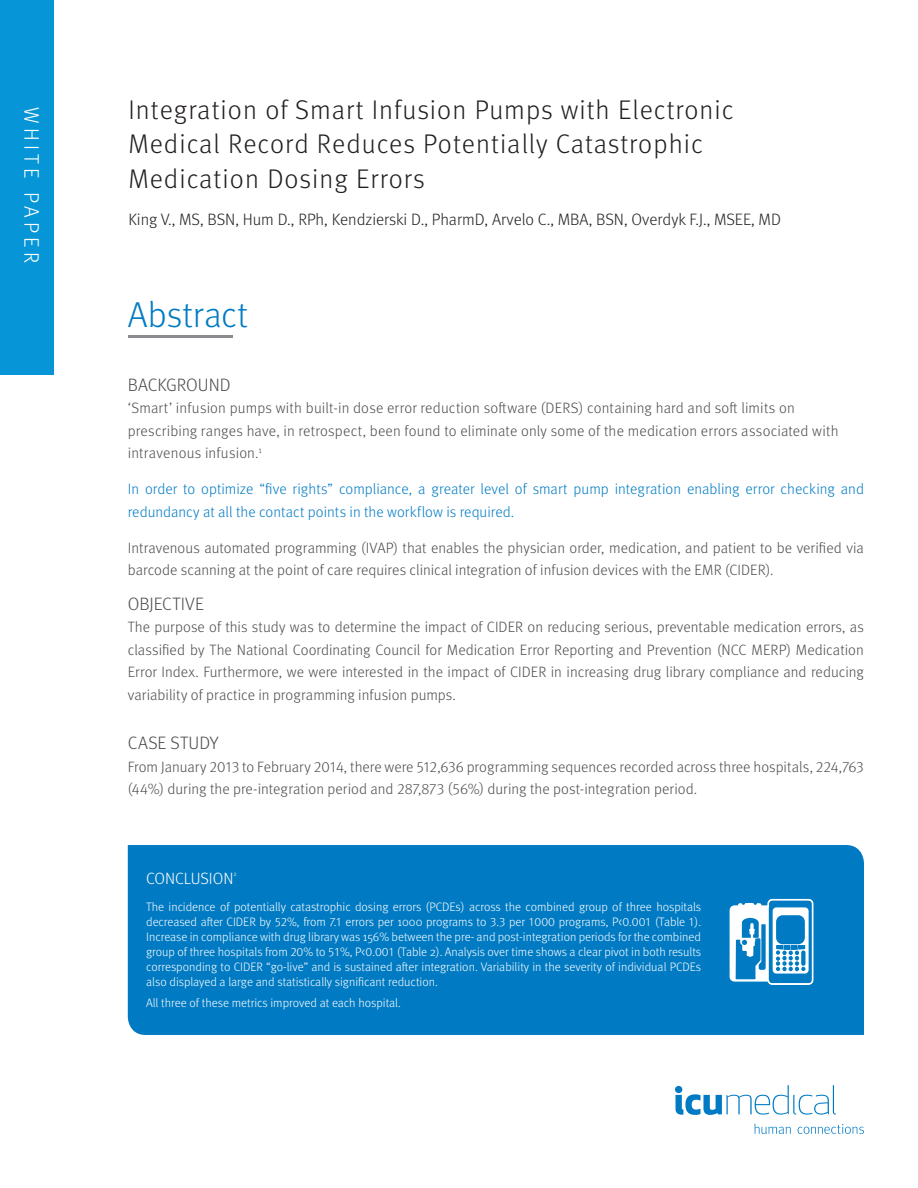
<style>
.page{position:relative;width:918px;height:1188px;background:#fff}
.page>*{position:absolute;margin:0;border:0;box-sizing:border-box;transform-origin:0 0}
.t1{font:300 36px "Meta OT";letter-spacing:.005em;color:#007bc3}
.headline_02_no_repor{font:300 27px/34.5px "Meta OT";letter-spacing:.04em;color:#231f20}
.blue_tab_title_01{font:300 21px "Meta OT";letter-spacing:.21em;color:#fff}
.t2{font:300 18px "Meta OT";color:#4b4c4d}
.t3{font:300 18px "Meta OT";letter-spacing:.02em;color:#4b4c4d}
.headline_02_no_repor-2{font:300 16.5px "Meta OT";color:#231f20}
.t4{font:300 16.35px "Meta OT";color:#fff}
.t5{font:300 15px/22.5px "Meta OT";letter-spacing:.005em;color:#4b4c4d}
.t6{font:300 15px/22.5px "Meta OT";color:#007bc3}
.t7{font:300 12.3px/15px "Meta OT";color:#fff;text-align:justify}
.t8{font:300 6.3px "Meta OT";color:#fff}
</style>
<div class="page">
<hr style="left:128px;top:335px;width:104px;height:2px;background:#8a8c8f">
<div style="left:128px;top:845px;width:736px;height:190px;background:#007bc3"></div>
<svg style="left:730px;top:899px;width:83px;height:86px"></svg>
<svg style="left:676px;top:1085px;width:160px;height:30px"></svg>
<div style="left:675px;top:1086px;width:7px;height:7px;background:#007bc3;border-radius:50%"></div>
<svg style="left:754px;top:1124px;width:37px;height:10px"></svg>
<svg style="left:798px;top:1124px;width:66px;height:10px"></svg>
<div style="left:0;top:0;width:54px;height:375px;background:#0696d7"></div>
<p class="blue_tab_title_01" style="left:44px;top:107px;width:158px;rotate:90deg">WHITE PAPER</p>
<p class="headline_02_no_repor" style="left:128px;top:93px;width:607px">Integration of Smart Infusion Pumps with Electronic<br>Medical Record Reduces Potentially Catastrophic<br>Medication Dosing Errors</p>
<p class="headline_02_no_repor-2" style="left:128px;top:210px;width:654px">King V., MS, BSN, Hum D., RPh, Kendzierski D., PharmD, Arvelo C., MBA, BSN, Overdyk F.J., MSEE, MD</p>
<p class="t1" style="left:128px;top:293px;width:122px">Abstract</p>
<p class="t2" style="left:128px;top:374px;width:104px">BACKGROUND</p>
<p class="t5" style="left:128px;top:397px;width:712px">‘Smart’ infusion pumps with built-in dose error reduction software (DERS) containing hard and soft limits on prescribing ranges have, in retrospect, been found to eliminate only some of the medication errors associated with intravenous infusion.<sup>1</sup></p>
<p class="t6" style="left:128px;top:478px;width:738px">In order to optimize “five rights” compliance, a greater level of smart pump integration enabling error checking and redundancy at all the contact points in the workflow is required.</p>
<p class="t5" style="left:128px;top:537px;width:738px">Intravenous automated programming (IVAP) that enables the physician order, medication, and patient to be verified via barcode scanning at the point of care requires clinical integration of infusion devices with the EMR (CIDER).</p>
<p class="t2" style="left:128px;top:593px;width:78px">OBJECTIVE</p>
<p class="t5" style="left:128px;top:616px;width:738px;text-align:justify">The purpose of this study was to determine the impact of CIDER on reducing serious, preventable medication errors, as classified by The National Coordinating Council for Medication Error Reporting and Prevention (NCC MERP) Medication Error Index. Furthermore, we were interested in the impact of CIDER in increasing drug library compliance and reducing variability of practice in programming infusion pumps.</p>
<p class="t3" style="left:128px;top:733px;width:92px">CASE STUDY</p>
<p class="t5" style="left:128px;top:756px;width:738px">From January 2013 to February 2014, there were 512,636 programming sequences recorded across three hospitals, 224,763 (44%) during the pre-integration period and 287,873 (56%) during the post-integration period.</p>
<p class="t4" style="left:146px;top:869px;width:89px">CONCLUSION</p>
<p class="t8" style="left:233px;top:871px;width:5px">2</p>
<p class="t7" style="left:146px;top:900px;width:557px">The incidence of potentially catastrophic dosing errors (PCDEs) across the combined group of three hospitals decreased after CIDER by 52%, from 7.1 errors per 1000 programs to 3.3 per 1000 programs, P&lt;0.001 (Table 1).<br>Increase in compliance with drug library was 156% between the pre- and post-integration periods for the combined group of three hospitals from 20% to 51%, P&lt;0.001 (Table 2). Analysis over time shows a clear pivot in both results corresponding to CIDER “go-live” and is sustained after integration. Variability in the severity of individual PCDEs also displayed a large and statistically significant reduction.</p>
<p class="t7" style="left:146px;top:996px;width:256px">All three of these metrics improved at each hospital.</p>
</div>
